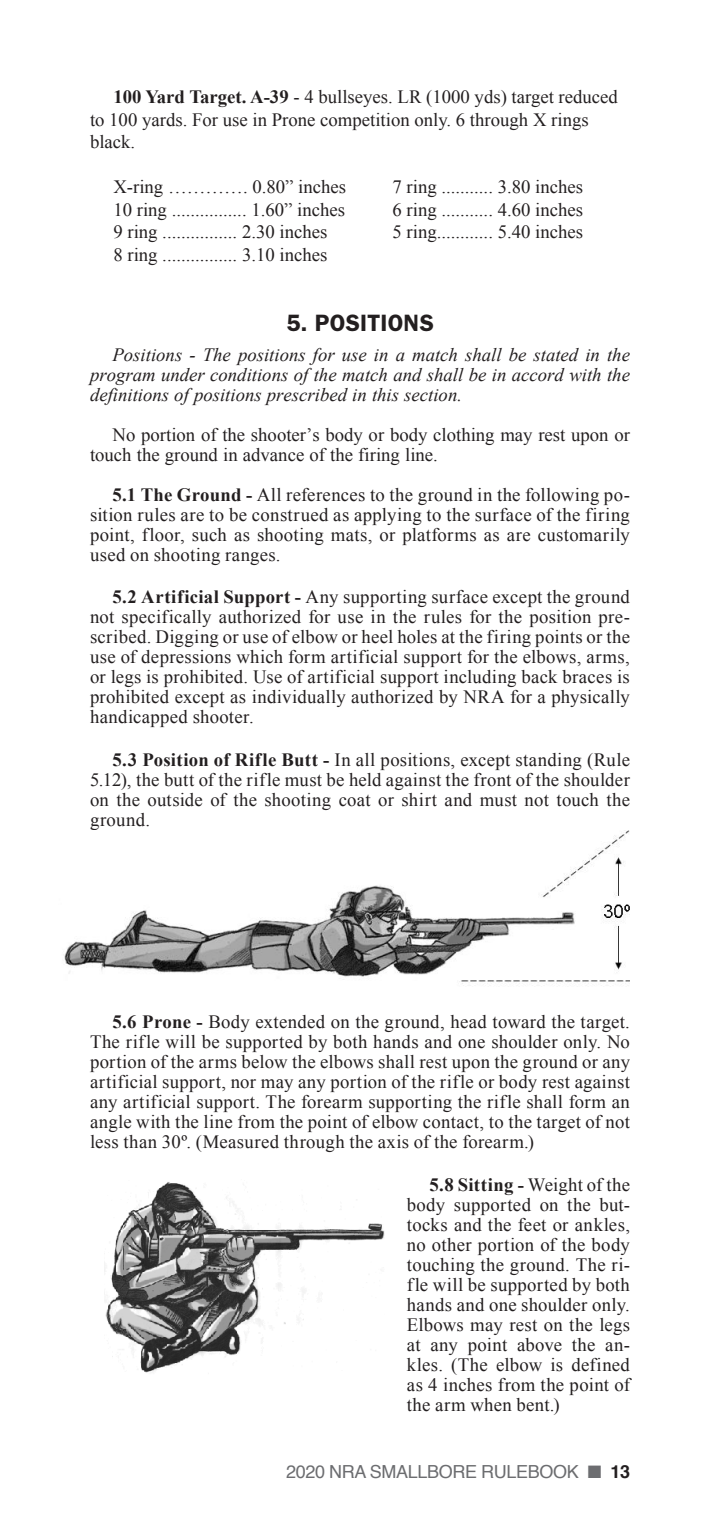
<style>
.page{position:relative;width:720px;height:1530px;background:#fff}
.page>*{position:absolute;margin:0;border:0;box-sizing:border-box;transform-origin:0 0}
.Main_Rule_HEAD{font:600 23.75px "Franklin Gothic";letter-spacing:.01em;color:#231f20}
.Main_Rule{font:18.75px/20px "Times New Roman";letter-spacing:.015em;color:#231f20;text-align:justify}
.SBR_Target_Table{font:18.75px/22.5px "Times New Roman";color:#231f20}
.Text{font:italic 18.75px/20px "Times New Roman";color:#231f20;text-align:justify}
.Text-2{font:18.75px/20px "Times New Roman";color:#231f20}
.t1{font:18px "Helvetica";letter-spacing:-.02em;color:#6c6d70}
.s1{font-weight:700}
.s2{font-weight:700;color:#231f20}
</style>
<div class="page">
<img style="left:63px;top:830px;width:567px;height:154px">
<img style="left:104px;top:1182px;width:280px;height:191px">
<p class="SBR_Target_Table" style="left:90px;top:85px;width:530px;text-indent:23px"><span class="s1">100 Yard Target. A-39</span> - 4 bullseyes. LR (1000 yds) target reduced to 100 yards. For use in Prone competition only. 6 through X rings black.</p>
<p class="SBR_Target_Table" style="left:113px;top:175px;width:234px">X-ring …………. 0.80” inches</p>
<p class="SBR_Target_Table" style="left:393px;top:175px;width:192px">7 ring ........... 3.80 inches</p>
<p class="SBR_Target_Table" style="left:113px;top:198px;width:233px">10 ring ................ 1.60” inches</p>
<p class="SBR_Target_Table" style="left:393px;top:198px;width:192px">6 ring ........... 4.60 inches</p>
<p class="SBR_Target_Table" style="left:113px;top:220px;width:216px">9 ring ................ 2.30 inches</p>
<p class="SBR_Target_Table" style="left:393px;top:220px;width:192px">5 ring............ 5.40 inches</p>
<p class="SBR_Target_Table" style="left:113px;top:243px;width:216px">8 ring ................ 3.10 inches</p>
<p class="Main_Rule_HEAD" style="left:286px;top:308px;width:149px">5. POSITIONS</p>
<p class="Text" style="left:90px;top:344px;width:542px;text-indent:22px">Positions - The positions for use in a match shall be stated in the program under conditions of the match and shall be in accord with the definitions of positions prescribed in this section.</p>
<p class="Text-2" style="left:90px;top:424px;width:542px;text-indent:22px">No portion of the shooter’s body or body clothing may rest upon or touch the ground in advance of the firing line.</p>
<p class="Main_Rule" style="left:90px;top:484px;width:542px;text-indent:22px"><span class="s1">5.1 The Ground -</span> All references to the ground in the following po&shy;sition rules are to be construed as applying to the surface of the firing point, floor, such as shooting mats, or platforms as are customarily used on shooting ranges.</p>
<p class="Main_Rule" style="left:90px;top:586px;width:542px;text-indent:22px"><span class="s1">5.2 Artificial Support -</span> Any supporting surface except the ground not specifically authorized for use in the rules for the position pre&shy;scribed. Digging or use of elbow or heel holes at the firing points or the use of depressions which form artificial support for the elbows, arms, or legs is prohibited. Use of artificial support including back braces is prohibited except as individually authorized by NRA for a physically handicapped shooter.</p>
<p class="Main_Rule" style="left:90px;top:749px;width:542px;text-indent:22px"><span class="s1">5.3 Position of Rifle Butt -</span> In all positions, except standing (Rule 5.12), the butt of the rifle must be held against the front of the shoulder on the outside of the shooting coat or shirt and must not touch the ground.</p>
<p class="Main_Rule" style="left:90px;top:1011px;width:542px;text-indent:22px"><span class="s1">5.6 Prone -</span> Body extended on the ground, head toward the target.<br>The rifle will be supported by both hands and one shoulder only. No portion of the arms below the elbows shall rest upon the ground or any artificial support, nor may any portion of the rifle or body rest against any artificial support. The forearm supporting the rifle shall form an angle with the line from the point of elbow contact, to the target of not less than 30º. (Measured through the axis of the forearm.)</p>
<p class="Main_Rule" style="left:407px;top:1174px;width:225px;text-indent:22px"><span class="s1">5.8 Sitting -</span> Weight of the body supported on the but&shy;tocks and the feet or ankles, no other portion of the body touching the ground. The ri&shy;fle will be supported by both hands and one shoulder only.<br>Elbows may rest on the legs at any point above the an&shy;kles. (The elbow is defined as 4 inches from the point of the arm when bent.)</p>
<p class="t1" style="left:286px;top:1458px;width:345px">2020 NRA SMALLBORE RULEBOOK ■ <span class="s2">13</span></p>
</div>
